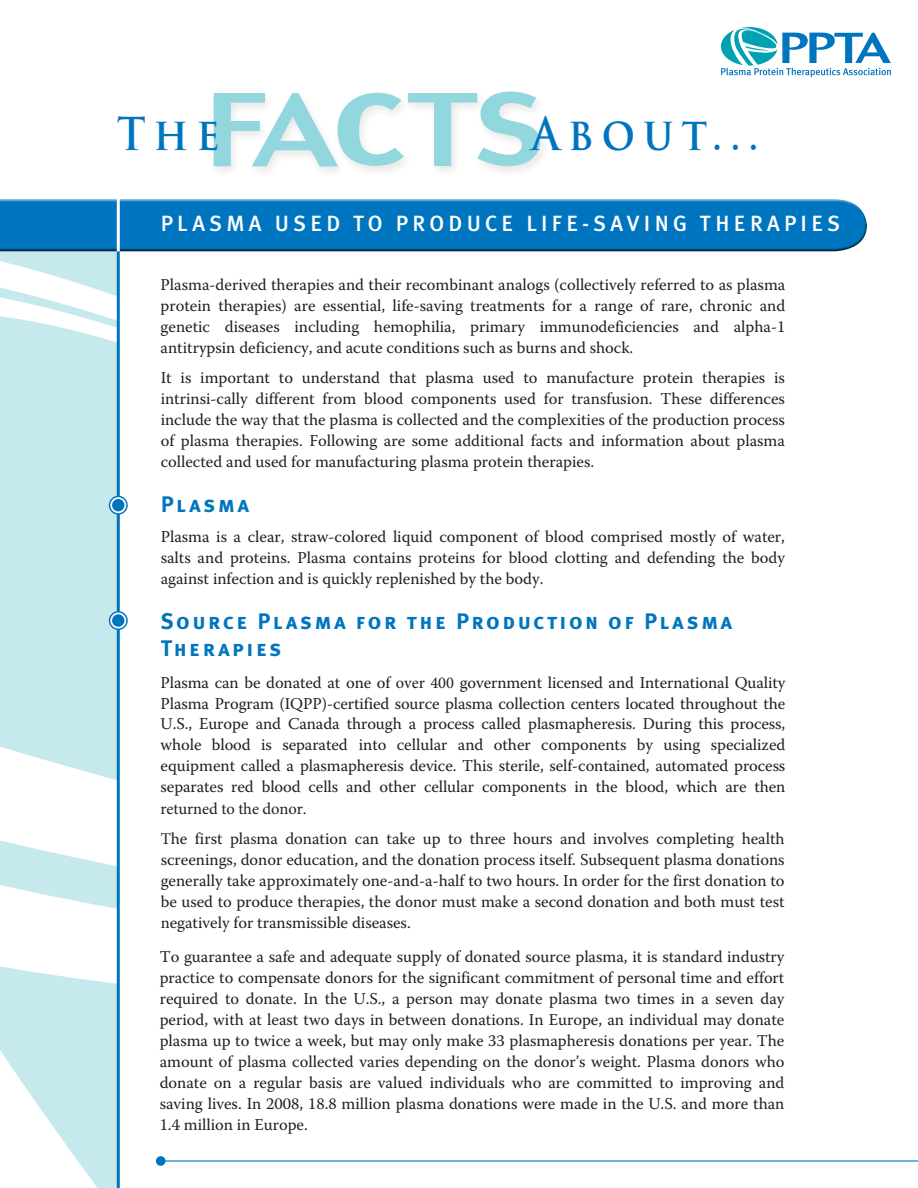
<style>
.page{position:relative;width:918px;height:1188px;background:#fff}
.page>*{position:absolute;margin:0;border:0;box-sizing:border-box;transform-origin:0 0}
.t1{font:700 44.25px "Trajan Pro";letter-spacing:.2em;color:#0075bf;scale:.91 1}
.t2{font:22.5px/27px "Meta Plus Bold Caps";letter-spacing:.11em;color:#0075bf}
.t3{font:500 22.05px "Meta Plus";letter-spacing:.195em;color:#fff}
.t4{font:16.5px/21px "Warnock Pro";color:#231f20;text-align:justify}
.t5{font:16.5px "Minion Pro";letter-spacing:-.005em;color:#231f20}
.s1{font-family:"Minion Pro"}
</style>
<div class="page">
<div style="left:208px;top:88px;width:342px;height:90px;background:#231f20;opacity:.25"></div>
<svg style="left:214px;top:92px;width:326px;height:75px"></svg>
<div style="left:223px;top:121px;width:37px;height:9px;background:#92d6de"></div>
<svg style="left:721px;top:27px;width:170px;height:50px"></svg>
<hr style="left:117px;top:215px;width:3px;height:973px;background:#0075bf">
<svg style="left:0;top:254px;width:117px;height:934px;fill:#c5e9ed"></svg>
<hr style="left:161px;top:1160px;width:757px;height:2px;background:#0075bf">
<div style="left:156px;top:1156px;width:10px;height:10px;background:#0075bf;border-radius:50%"></div>
<div style="left:0;top:198px;width:867px;height:40px;background:#fff;opacity:.75"></div>
<div style="left:0;top:208px;width:868px;height:46px;background:#231f20;opacity:.75"></div>
<hr style="left:117px;top:198px;width:3px;height:54px;background:#fff">
<svg style="left:109px;top:496px;width:19px;height:19px"></svg>
<div style="left:110px;top:497px;width:16px;height:16px;border:2px solid #fff;border-radius:50%"></div>
<svg style="left:109px;top:611px;width:19px;height:19px"></svg>
<div style="left:110px;top:613px;width:16px;height:16px;border:2px solid #fff;border-radius:50%"></div>
<h1 class="t1" style="left:117px;top:107px;width:114px">The</h1>
<h1 class="t1" style="left:532px;top:107px;width:251px">About...</h1>
<h3 class="t3" style="left:161px;top:211px;width:681px">PLASMA USED TO PRODUCE LIFE-SAVING THERAPIES</h3>
<p class="t4" style="left:161px;top:274px;width:626px">Plasma-derived therapies and their recombinant analogs (collectively referred to as plasma protein therapies) are essential, life-saving treatments for a range of rare, chronic and genetic diseases including hemophilia, primary immunodeficiencies and alpha-1 antitrypsin deficiency, and acute conditions such as burns and shock.</p>
<p class="t4" style="left:161px;top:367px;width:626px">It is important to understand that plasma used to manufacture protein therapies is intrinsi-cally different from blood components used for transfusion. These differences include the way that the plasma is collected and the complexities of the production process of plasma therapies. Following are some additional facts and information about plasma collected and used for manufacturing plasma protein therapies.</p>
<h2 class="t2" style="left:161px;top:491px;width:90px">Plasma</h2>
<p class="t4" style="left:161px;top:526px;width:626px">Plasma is a clear, straw-colored liquid component of blood comprised mostly of water, salts and proteins. Plasma contains proteins for blood clotting and defending the body against infection and is quickly replenished by the body.</p>
<h2 class="t2" style="left:161px;top:608px;width:573px">Source Plasma for the Production of Plasma<br>Therapies</h2>
<p class="t4" style="left:161px;top:672px;width:626px">Plasma can be donated at one of <span class="s1">over 400</span> government licensed and International Quality Plasma Program (IQPP)-certified source plasma collection centers located throughout the U.S., Europe and Canada through a process called plasmapheresis. During this process, whole blood is separated into cellular and other components by using specialized equipment called a plasmapheresis device. This sterile, self-contained, automated process separates red blood cells and other cellular components in the blood, which are then</p>
<p class="t5" style="left:161px;top:798px;width:148px">returned to the donor.</p>
<p class="t4" style="left:161px;top:828px;width:625px"><span class="s1">T</span>he first pl<span class="s1">as</span>ma donation can take up to three hours and involves completing health screenings, donor education, and the donation process itself. Subsequent plasma donations generally take approximately one-and-a-half to two hours. In order for the first donation to be used to produce therapies, the donor must make a second donation and both must test <span class="s1">n</span>egatively for transmissible diseases.</p>
<p class="t4" style="left:160px;top:946px;width:626px">To guarantee a safe and adequate supply of donated source plasma, it is standard industry practice to compensate donors for the significant commitment of personal time and effort required to donate. In the U.S., a person may donate plasma two times in a seven day period, with at least two days in between donations. In Europe, an individual may donate plasma up to twice a week, but may only make 33 plasmapheresis donations per year. The amount of plasma collected varies depending on the donor’s weight. Plasma donors who donate on a regular basis are valued individuals who are committed to improving and saving lives. In 2008, 18.8 million plasma donations were made in the U.S. and more than 1.4 million in Europe.</p>
</div>
